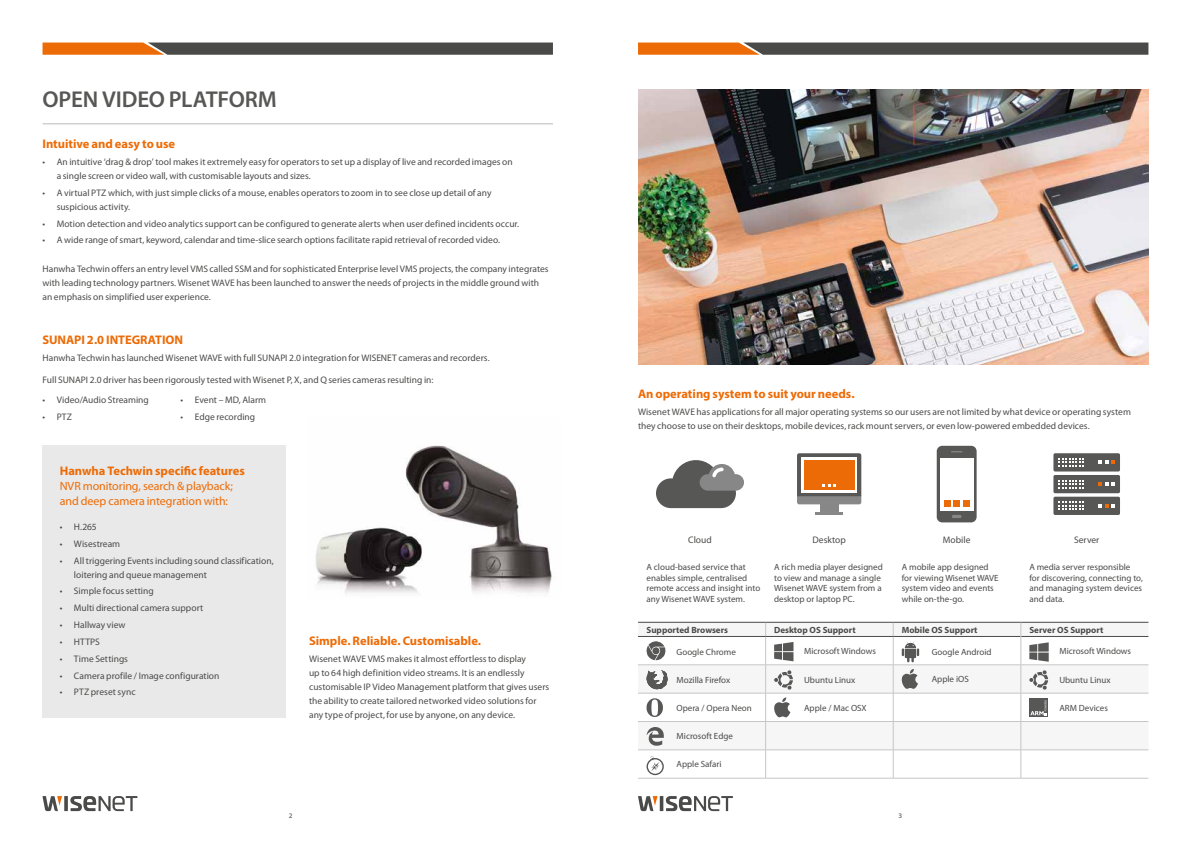
<style>
.page{position:relative;width:1191px;height:842px;background:#fff}
.page>*{position:absolute;margin:0;border:0;box-sizing:border-box;transform-origin:0 0}
.t1{font:600 23px "Myriad Pro";letter-spacing:-.005em;color:#575756}
.t2{font:700 12.5px "Myriad Pro";color:#ed6b06}
.t3{font:12px/15px "Myriad Pro";letter-spacing:-.005em;color:#ed6b06}
.t4{font:9.5px/14px "Myriad Pro";letter-spacing:.005em;color:#4a4a49}
.t5{font:9px/10.8px "Myriad Pro";color:#4a4a49}
.t6{font:700 9px "Myriad Pro";color:#4a4a49}
.t7{font:600 7px "Myriad Pro";color:#706f6f}
</style>
<div class="page">
<svg style="left:43px;top:43px;width:510px;height:12px;background:#71563f"></svg>
<svg style="left:638px;top:43px;width:510px;height:12px;background:#72563f"></svg>
<svg style="left:64px;top:796px;width:4px;height:15px"></svg>
<svg style="left:70px;top:796px;width:67px;height:15px"></svg>
<svg style="left:43px;top:796px;width:19px;height:15px"></svg>
<hr style="left:660px;top:796px;width:3px;height:15px;background:#4a4a49">
<svg style="left:666px;top:796px;width:67px;height:15px"></svg>
<svg style="left:638px;top:796px;width:19px;height:15px"></svg>
<div style="left:43px;top:446px;width:243px;height:272px;background:#e9e9e9"></div>
<img style="left:315px;top:445px;width:237px;height:149px">
<div style="left:894px;top:623px;width:254px;height:13px;background:#f6f6f6"></div>
<svg style="left:894px;top:637px;width:254px;height:141px"></svg>
<hr style="left:893px;top:664px;width:127px;height:1px;background:#c6c6c6">
<hr style="left:1020px;top:664px;width:128px;height:1px;background:#c6c6c6">
<hr style="left:893px;top:693px;width:127px;height:1px;background:#c6c6c6">
<hr style="left:1020px;top:693px;width:128px;height:1px;background:#c6c6c6">
<hr style="left:893px;top:721px;width:127px;height:1px;background:#c6c6c6">
<hr style="left:1020px;top:721px;width:128px;height:1px;background:#c6c6c6">
<hr style="left:893px;top:750px;width:127px;height:1px;background:#c6c6c6">
<hr style="left:1020px;top:750px;width:128px;height:1px;background:#c6c6c6">
<hr style="left:638px;top:778px;width:127px;height:1px;background:#c6c6c6">
<hr style="left:765px;top:778px;width:128px;height:1px;background:#c6c6c6">
<hr style="left:893px;top:778px;width:127px;height:1px;background:#c6c6c6">
<hr style="left:1020px;top:778px;width:128px;height:1px;background:#c6c6c6">
<hr style="left:638px;top:622px;width:127px;height:1px;background:#4a4a49">
<hr style="left:765px;top:622px;width:128px;height:1px;background:#4a4a49">
<hr style="left:893px;top:622px;width:127px;height:1px;background:#4a4a49">
<hr style="left:1020px;top:622px;width:128px;height:1px;background:#4a4a49">
<hr style="left:893px;top:636px;width:127px;height:1px;background:#4a4a49">
<hr style="left:1021px;top:636px;width:127px;height:1px;background:#4a4a49">
<svg style="left:1020px;top:623px;width:1px;height:155px"></svg>
<svg style="left:901px;top:642px;width:18px;height:20px"></svg>
<svg style="left:1029px;top:642px;width:19px;height:20px"></svg>
<svg style="left:900px;top:669px;width:18px;height:20px"></svg>
<svg style="left:1029px;top:670px;width:19px;height:20px"></svg>
<svg style="left:1029px;top:698px;width:18px;height:19px"></svg>
<svg style="left:1030px;top:700px;width:16px;height:15px"></svg>
<svg style="left:638px;top:623px;width:256px;height:155px"></svg>
<hr style="left:43px;top:124px;width:510px;height:1px;background:#bcbcbc">
<svg style="left:656px;top:460px;width:88px;height:48px"></svg>
<svg style="left:936px;top:446px;width:40px;height:76px"></svg>
<div style="left:939px;top:458px;width:34px;height:53px;background:#fff"></div>
<div style="left:953px;top:500px;width:7px;height:7px;background:#ed6b06"></div>
<div style="left:943px;top:500px;width:7px;height:7px;background:#ed6b06"></div>
<div style="left:963px;top:500px;width:6px;height:7px;background:#ed6b06"></div>
<div style="left:819px;top:504px;width:19px;height:9px;background:#878787"></div>
<hr style="left:815px;top:513px;width:28px;height:2px;background:#878787">
<svg style="left:797px;top:453px;width:64px;height:51px"></svg>
<div style="left:1053px;top:453px;width:67px;height:18px;background:#575756;border-radius:2px"></div>
<svg style="left:1058px;top:458px;width:26px;height:9px"></svg>
<svg style="left:1098px;top:461px;width:17px;height:3px"></svg>
<div style="left:1053px;top:475px;width:67px;height:18px;background:#575756;border-radius:2px"></div>
<svg style="left:1058px;top:480px;width:26px;height:8px"></svg>
<svg style="left:1098px;top:482px;width:17px;height:4px"></svg>
<div style="left:1053px;top:497px;width:67px;height:18px;background:#575756;border-radius:2px"></div>
<svg style="left:1058px;top:501px;width:26px;height:9px"></svg>
<svg style="left:1098px;top:504px;width:17px;height:3px"></svg>
<img style="left:638px;top:89px;width:510px;height:276px">
<h1 class="t1" style="left:43px;top:84px;width:236px">OPEN VIDEO PLATFORM</h1>
<h2 class="t2" style="left:43px;top:136px;width:134px">Intuitive and easy to use</h2>
<p class="t4" style="left:57px;top:155px;width:457px;text-indent:-14px">• An intuitive ‘drag &amp; drop’ tool makes it extremely easy for operators to set up a display of live and recorded images on a single screen or video wall, with customisable layouts and sizes.</p>
<p class="t4" style="left:57px;top:185px;width:436px;text-indent:-14px">• A virtual PTZ which, with just simple clicks of a mouse, enables operators to zoom in to see close up detail of any suspicious activity.</p>
<p class="t4" style="left:43px;top:216px;width:478px">• Motion detection and video analytics support can be configured to generate alerts when user defined incidents occur.</p>
<p class="t4" style="left:43px;top:233px;width:459px">• A wide range of smart, keyword, calendar and time-slice search options facilitate rapid retrieval of recorded video.</p>
<p class="t4" style="left:43px;top:261px;width:507px">Hanwha Techwin offers an entry level VMS called SSM and for sophisticated Enterprise level VMS projects, the company integrates with leading technology partners. Wisenet WAVE has been launched to answer the needs of projects in the middle ground with an emphasis on simplified user experience.</p>
<h2 class="t2" style="left:43px;top:332px;width:142px">SUNAPI 2.0 INTEGRATION</h2>
<p class="t4" style="left:43px;top:350px;width:449px">Hanwha Techwin has launched Wisenet WAVE with full SUNAPI 2.0 integration for WISENET cameras and recorders.</p>
<p class="t4" style="left:43px;top:373px;width:392px">Full SUNAPI 2.0 driver has been rigorously tested with Wisenet P, X, and Q series cameras resulting in:</p>
<p class="t4" style="left:43px;top:393px;width:108px">• Video/Audio Streaming</p>
<p class="t4" style="left:43px;top:409px;width:31px">• PTZ</p>
<p class="t4" style="left:181px;top:393px;width:87px">• Event – MD, Alarm</p>
<p class="t4" style="left:181px;top:410px;width:76px">• Edge recording</p>
<h2 class="t2" style="left:60px;top:462px;width:187px">Hanwha Techwin specific features</h2>
<p class="t3" style="left:60px;top:478px;width:175px">NVR monitoring, search &amp; playback; and deep camera integration with:</p>
<p class="t4" style="left:60px;top:519px;width:39px">• H.265</p>
<p class="t4" style="left:60px;top:536px;width:62px">• Wisestream</p>
<p class="t4" style="left:74px;top:553px;width:201px;text-indent:-14px">• All triggering Events including sound classification, loitering and queue management</p>
<p class="t4" style="left:60px;top:584px;width:95px">• Simple focus setting</p>
<p class="t4" style="left:60px;top:601px;width:145px">• Multi directional camera support</p>
<p class="t4" style="left:60px;top:618px;width:67px">• Hallway view</p>
<p class="t4" style="left:60px;top:634px;width:42px">• HTTPS</p>
<p class="t4" style="left:60px;top:651px;width:70px">• Time Settings</p>
<p class="t4" style="left:60px;top:668px;width:161px">• Camera profile / Image configuration</p>
<p class="t4" style="left:60px;top:685px;width:77px">• PTZ preset sync</p>
<h2 class="t2" style="left:309px;top:633px;width:174px">Simple. Reliable. Customisable.</h2>
<p class="t4" style="left:309px;top:652px;width:242px">Wisenet WAVE VMS makes it almost effortless to display<br>up to 64 high definition video streams. It is an endlessly customisable IP Video Management platform that gives users the ability to create tailored networked video solutions for any type of project, for use by anyone, on any device.</p>
<h2 class="t2" style="left:638px;top:385px;width:218px">An operating system to suit your needs.</h2>
<p class="t4" style="left:638px;top:404px;width:494px">Wisenet WAVE has applications for all major operating systems so our users are not limited by what device or operating system they choose to use on their desktops, mobile devices, rack mount servers, or even low-powered embedded devices.</p>
<p class="t4" style="left:688px;top:532px;width:25px">Cloud</p>
<p class="t4" style="left:812px;top:532px;width:35px">Desktop</p>
<p class="t4" style="left:942px;top:532px;width:29px">Mobile</p>
<p class="t4" style="left:1074px;top:532px;width:27px">Server</p>
<p class="t5" style="left:646px;top:561px;width:115px">A cloud-based service that enables simple, centralised remote access and insight into any Wisenet WAVE system.</p>
<p class="t5" style="left:774px;top:561px;width:110px">A rich media player designed to view and manage a single<br>Wisenet WAVE system from a desktop or laptop PC.</p>
<p class="t5" style="left:901px;top:561px;width:98px">A mobile app designed for viewing Wisenet WAVE system video and events while on-the-go.</p>
<p class="t5" style="left:1029px;top:561px;width:115px">A media server responsible for discovering, connecting to, and managing system devices and data.</p>
<p class="t6" style="left:646px;top:624px;width:83px">Supported Browsers</p>
<p class="t6" style="left:774px;top:624px;width:83px">Desktop OS Support</p>
<p class="t6" style="left:901px;top:624px;width:77px">Mobile OS Support</p>
<p class="t6" style="left:1029px;top:624px;width:76px">Server OS Support</p>
<p class="t5" style="left:676px;top:646px;width:61px">Google Chrome</p>
<p class="t5" style="left:804px;top:646px;width:73px">Microsoft Windows</p>
<p class="t5" style="left:931px;top:646px;width:61px">Google Android</p>
<p class="t5" style="left:1059px;top:645px;width:73px">Microsoft Windows</p>
<p class="t5" style="left:676px;top:674px;width:55px">Mozilla Firefox</p>
<p class="t5" style="left:804px;top:674px;width:53px">Ubuntu Linux</p>
<p class="t5" style="left:931px;top:674px;width:39px">Apple iOS</p>
<p class="t5" style="left:1059px;top:674px;width:53px">Ubuntu Linux</p>
<p class="t5" style="left:676px;top:703px;width:77px">Opera / Opera Neon</p>
<p class="t5" style="left:804px;top:703px;width:64px">Apple / Mac OSX</p>
<p class="t5" style="left:1059px;top:703px;width:50px">ARM Devices</p>
<p class="t5" style="left:676px;top:731px;width:58px">Microsoft Edge</p>
<p class="t5" style="left:676px;top:759px;width:47px">Apple Safari</p>
<p class="t7" style="left:289px;top:811px;width:5px">2</p>
<p class="t7" style="left:898px;top:811px;width:5px">3</p>
</div>
